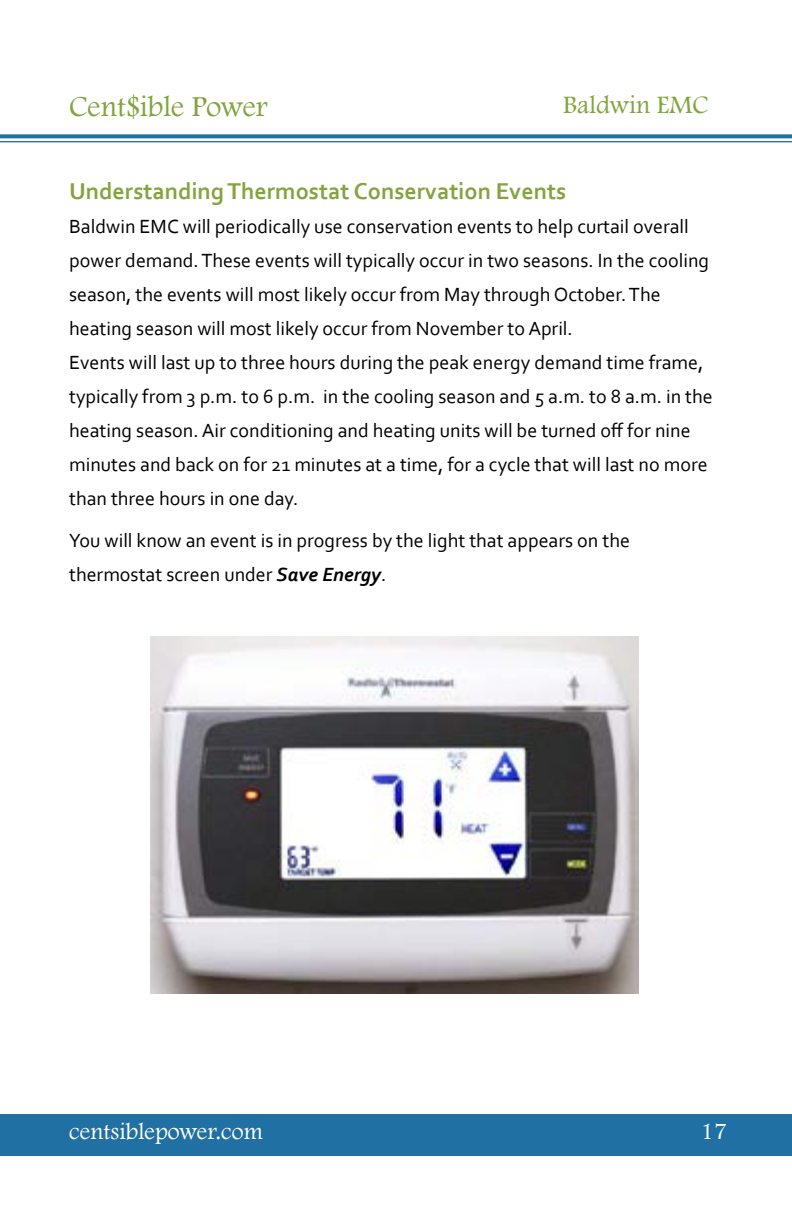
<style>
.page{position:relative;width:792px;height:1224px;background:#fff}
.page>*{position:absolute;margin:0;border:0;box-sizing:border-box;transform-origin:0 0}
.t1{font:30px "Footlight MT Light";color:#83a43e}
.t2{font:26px "Footlight MT Light";color:#83a43e}
.t3{font:700 24px "Corbel";color:#83a43e}
.t4{font:24px "Footlight MT Light";color:#fff}
.t5{font:20px/34px "Corbel";color:#000}
.s1{font-weight:700;font-style:italic}
</style>
<div class="page">
<div style="left:0;top:1114px;width:792px;height:42px;background:#2070a3"></div>
<svg style="left:0;top:134px;width:792px;height:4px;background:#337cab"></svg>
<hr style="left:0;top:141px;width:792px;height:1px;background:#2070a3">
<img style="left:150px;top:636px;width:489px;height:357px">
<h1 class="t1" style="left:69px;top:88px;width:200px">Cent$ible Power</h1>
<h2 class="t2" style="left:563px;top:89px;width:147px">Baldwin EMC</h2>
<p class="t3" style="left:69px;top:176px;width:499px">Understanding Thermostat Conservation Events</p>
<p class="t5" style="left:69px;top:209px;width:645px">Baldwin EMC will periodically use conservation events to help curtail overall power demand. These events will typically occur in two seasons. In the cooling season, the events will most likely occur from May through October. The heating season will most likely occur from November to April.<br>Events will last up to three hours during the peak energy demand time frame, typically from 3 p.m. to 6 p.m. in the cooling season and 5 a.m. to 8 a.m. in the heating season. Air conditioning and heating units will be turned off for nine minutes and back on for 21 minutes at a time, for a cycle that will last no more than three hours in one day.</p>
<p class="t5" style="left:69px;top:523px;width:562px">You will know an event is in progress by the light that appears on the thermostat screen under <span class="s1">Save Energy</span>.</p>
<p class="t4" style="left:69px;top:1117px;width:195px">centsiblepower.com</p>
<p class="t4" style="left:701px;top:1117px;width:28px">17</p>
</div>
